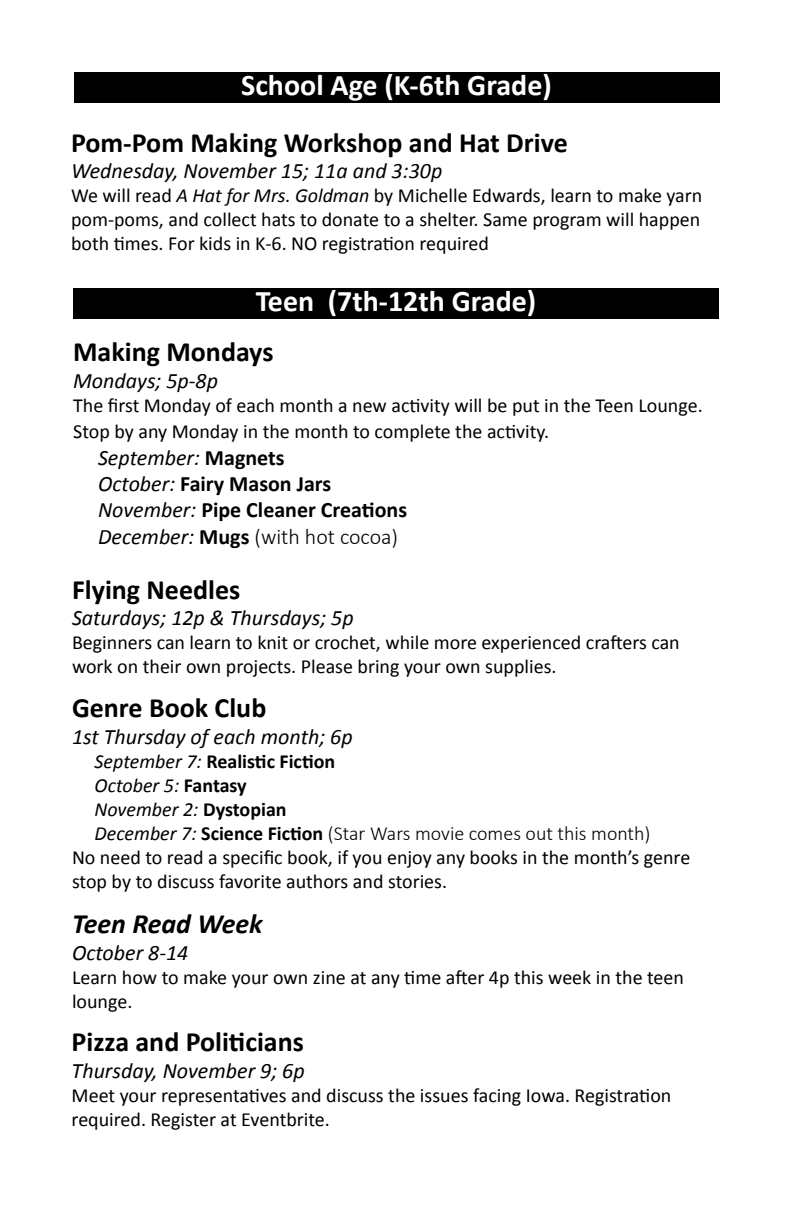
<style>
.page{position:relative;width:792px;height:1224px;background:#fff}
.page>*{position:absolute;margin:0;border:0;box-sizing:border-box;transform-origin:0 0}
.t1{font:700 30px "Calibri";color:#fff}
.t2{font:700 28px "Calibri";color:#000}
.t3{font:italic 700 28px "Calibri";color:#000}
.t4{font:italic 22px "Calibri";color:#000}
.t5{font:700 22px/26.4px "Calibri";color:#000}
.t6{font:20px/24px "Calibri";color:#000}
.t7{font:300 20px "Calibri";color:#000}
.t8{font:italic 20px "Calibri";color:#000}
.t9{font:700 20px "Calibri";color:#000}
.s1{font-style:italic}
.s2{font-weight:400;font-style:italic}
.s3{font-weight:300}
.s4{font-weight:700;font-style:normal}
.s5{font-weight:700}
</style>
<div class="page">
<div style="left:73px;top:288px;width:646px;height:31px;background:#000"></div>
<div style="left:74px;top:72px;width:646px;height:31px;background:#000"></div>
<h1 class="t1" style="left:241px;top:66px;width:312px">School Age (K-6th Grade)</h1>
<h2 class="t2" style="left:71px;top:124px;width:498px">Pom-Pom Making Workshop and Hat Drive</h2>
<p class="t4" style="left:71px;top:156px;width:373px">Wednesday, November 15; 11a and 3:30p</p>
<p class="t6" style="left:71px;top:183px;width:633px;text-align:justify">We will read <span class="s1">A Hat for Mrs. Goldman</span> by Michelle Edwards, learn to make yarn pom-poms, and collect hats to donate to a shelter. Same program will happen both times. For kids in K-6. NO registration required</p>
<h1 class="t1" style="left:256px;top:282px;width:282px">Teen (7th-12th Grade)</h1>
<h2 class="t2" style="left:73px;top:334px;width:202px">Making Mondays</h2>
<p class="t4" style="left:73px;top:366px;width:146px">Mondays; 5p-8p</p>
<p class="t6" style="left:73px;top:392px;width:631px;line-height:26.4px">The first Monday of each month a new activity will be put in the Teen Lounge.<br>Stop by any Monday in the month to complete the activity.</p>
<p class="t5" style="left:98px;top:444px;width:311px"><span class="s2">September:</span> Magnets<br><span class="s2">October:</span> Fairy Mason Jars<br><span class="s2">November:</span> Pipe Cleaner Creations<br><span class="s2">December:</span> Mugs <span class="s3">(with hot cocoa)</span></p>
<h2 class="t2" style="left:72px;top:571px;width:170px">Flying Needles</h2>
<p class="t4" style="left:72px;top:603px;width:283px">Saturdays; 12p &amp; Thursdays; 5p</p>
<p class="t6" style="left:72px;top:630px;width:609px">Beginners can learn to knit or crochet, while more experienced crafters can work on their own projects. Please bring your own supplies.</p>
<h2 class="t2" style="left:72px;top:690px;width:196px">Genre Book Club</h2>
<p class="t4" style="left:72px;top:721px;width:282px">1st Thursday of each month; 6p</p>
<p class="t9" style="left:95px;top:748px;width:242px"><span class="s2">September 7:</span> Realistic Fiction</p>
<p class="t8" style="left:95px;top:771px;width:154px">October 5: <span class="s4">Fantasy</span></p>
<p class="t8" style="left:95px;top:795px;width:194px">November 2: <span class="s4">Dystopian</span></p>
<p class="t7" style="left:95px;top:821px;width:557px"><span class="s2">December 7:</span> <span class="s5">Science Fiction</span> (Star Wars movie comes out this month)</p>
<p class="t6" style="left:72px;top:845px;width:620px">No need to read a specific book, if you enjoy any books in the month’s genre</p>
<p class="t6" style="left:72px;top:869px;width:377px">stop by to discuss favorite authors and stories.</p>
<h2 class="t3" style="left:72px;top:906px;width:192px">Teen Read Week</h2>
<p class="t4" style="left:72px;top:937px;width:118px">October 8-14</p>
<p class="t6" style="left:72px;top:965px;width:614px">Learn how to make your own zine at any time after 4p this week in the teen lounge.</p>
<h2 class="t2" style="left:72px;top:1024px;width:234px">Pizza and Politicians</h2>
<p class="t4" style="left:72px;top:1056px;width:235px">Thursday, November 9; 6p</p>
<p class="t6" style="left:72px;top:1083px;width:601px">Meet your representatives and discuss the issues facing Iowa. Registration required. Register at Eventbrite.</p>
</div>
